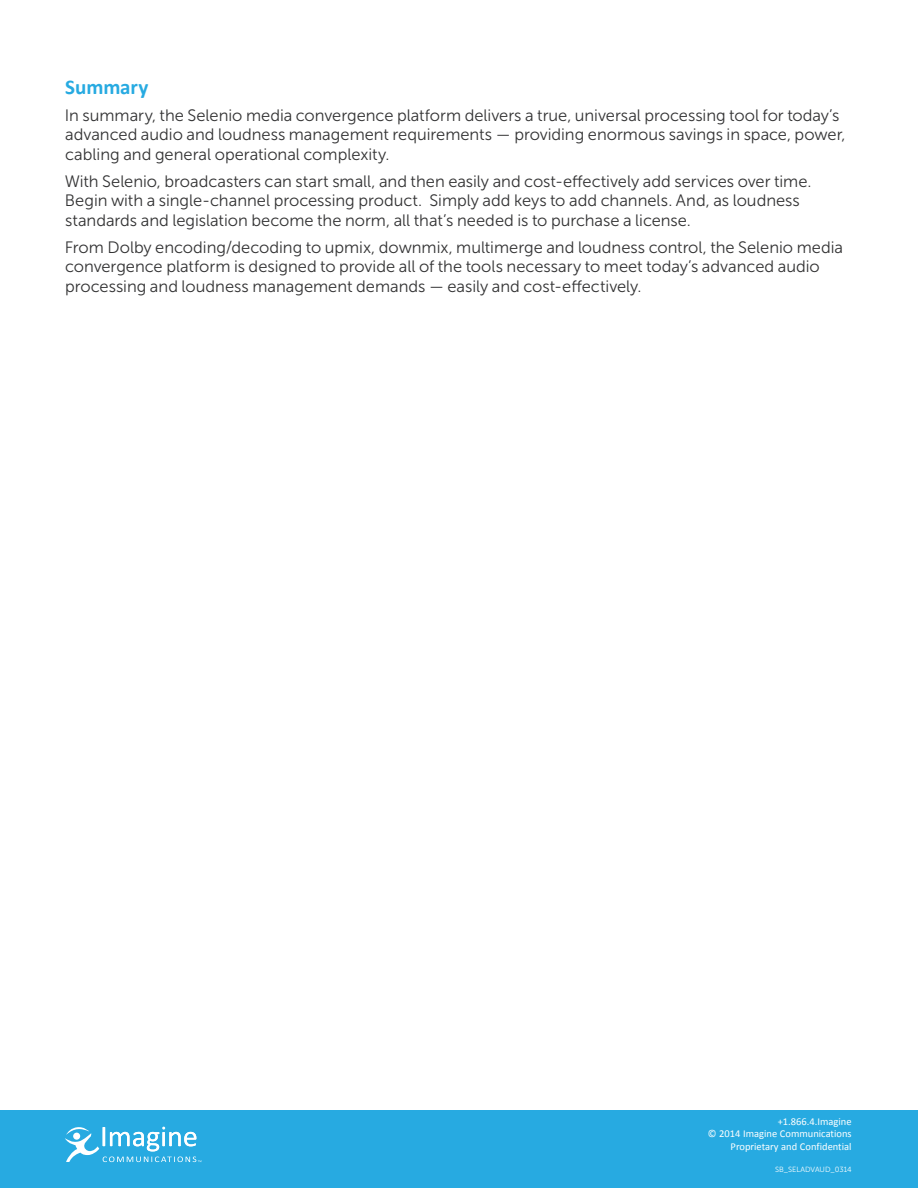
<style>
.page{position:relative;width:918px;height:1188px;background:#fff}
.page>*{position:absolute;margin:0;border:0;box-sizing:border-box;transform-origin:0 0}
.t1{font:700 21px "Calibri";letter-spacing:-.005em;color:#27aae1}
.t2{font:16.5px/19.5px "Museo Sans 300";color:#333334}
.t3{font:10.5px/12.6px "Calibri";color:#fff;text-align:right}
.t4{font:7.5px "Museo Sans 300";color:#fff}
</style>
<div class="page">
<div style="left:0;top:1110px;width:918px;height:78px;background:#27aae1"></div>
<svg style="left:65px;top:1127px;width:136px;height:35px"></svg>
<p class="t1" style="left:65px;top:73px;width:85px">Summary</p>
<p class="t2" style="left:65px;top:105px;width:782px">In summary, the Selenio media convergence platform delivers a true, universal processing tool for today’s advanced audio and loudness management requirements — providing enormous savings in space, power, cabling and general operational complexity.</p>
<p class="t2" style="left:65px;top:171px;width:748px">With Selenio, broadcasters can start small, and then easily and cost-effectively add services over time.<br>Begin with a single-channel processing product. Simply add keys to add channels. And, as loudness standards and legislation become the norm, all that’s needed is to purchase a license.</p>
<p class="t2" style="left:65px;top:237px;width:780px">From Dolby encoding/decoding to upmix, downmix, multimerge and loudness control, the Selenio media convergence platform is designed to provide all of the tools necessary to meet today’s advanced audio processing and loudness management demands — easily and cost-effectively.</p>
<p class="t3" style="left:708px;top:1115px;width:145px">+1.866.4.Imagine<br>© 2014 Imagine Communications<br>Proprietary and Confidential</p>
<p class="t4" style="left:775px;top:1165px;width:78px">SB_SELADVAUD_0314</p>
</div>
